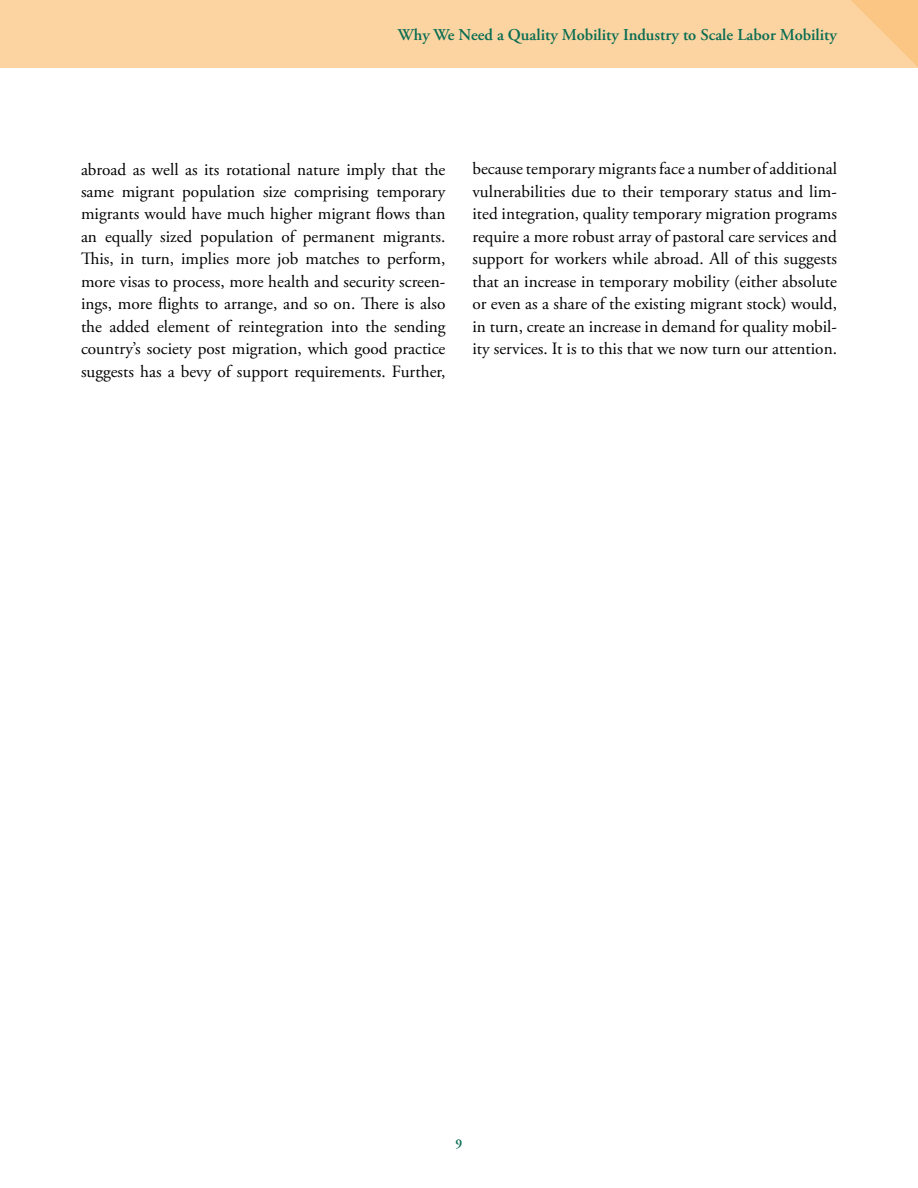
<style>
.page{position:relative;width:918px;height:1188px;background:#fff}
.page>*{position:absolute;margin:0;border:0;box-sizing:border-box;transform-origin:0 0}
.t1{font:17.25px/22.5px "Adobe Garamond Pro";color:#000;text-align:justify}
.t2{font:600 16.5px "Adobe Garamond Pro";color:#0a6d52}
.t3{font:600 13.5px "Adobe Garamond Pro";color:#0a6d52}
</style>
<div class="page">
<div style="left:0;top:0;width:918px;height:67px;background:#fcd4a2"></div>
<svg style="left:850px;top:0;width:68px;height:68px"></svg>
<p class="t2" style="left:398px;top:25px;width:441px">Why We Need a Quality Mobility Industry to Scale Labor Mobility</p>
<p class="t1" style="left:81px;top:158px;width:366px">abroad as well as its rotational nature imply that the same migrant population size comprising temporary migrants would have much higher migrant flows than an equally sized population of permanent migrants.<br>This, in turn, implies more job matches to perform, more visas to process, more health and security screen&shy;ings, more flights to arrange, and so on. There is also the added element of reintegration into the sending country’s society post migration, which good practice suggests has a bevy of support requirements. Further,</p>
<p class="t1" style="left:473px;top:158px;width:366px">because temporary migrants face a number of additional vulnerabilities due to their temporary status and lim&shy;ited integration, quality temporary migration programs require a more robust array of pastoral care services and support for workers while abroad. All of this suggests that an increase in temporary mobility (either absolute or even as a share of the existing migrant stock) would, in turn, create an increase in demand for quality mobil&shy;ity services. It is to this that we now turn our attention.</p>
<p class="t3" style="left:456px;top:1135px;width:8px">9</p>
</div>
